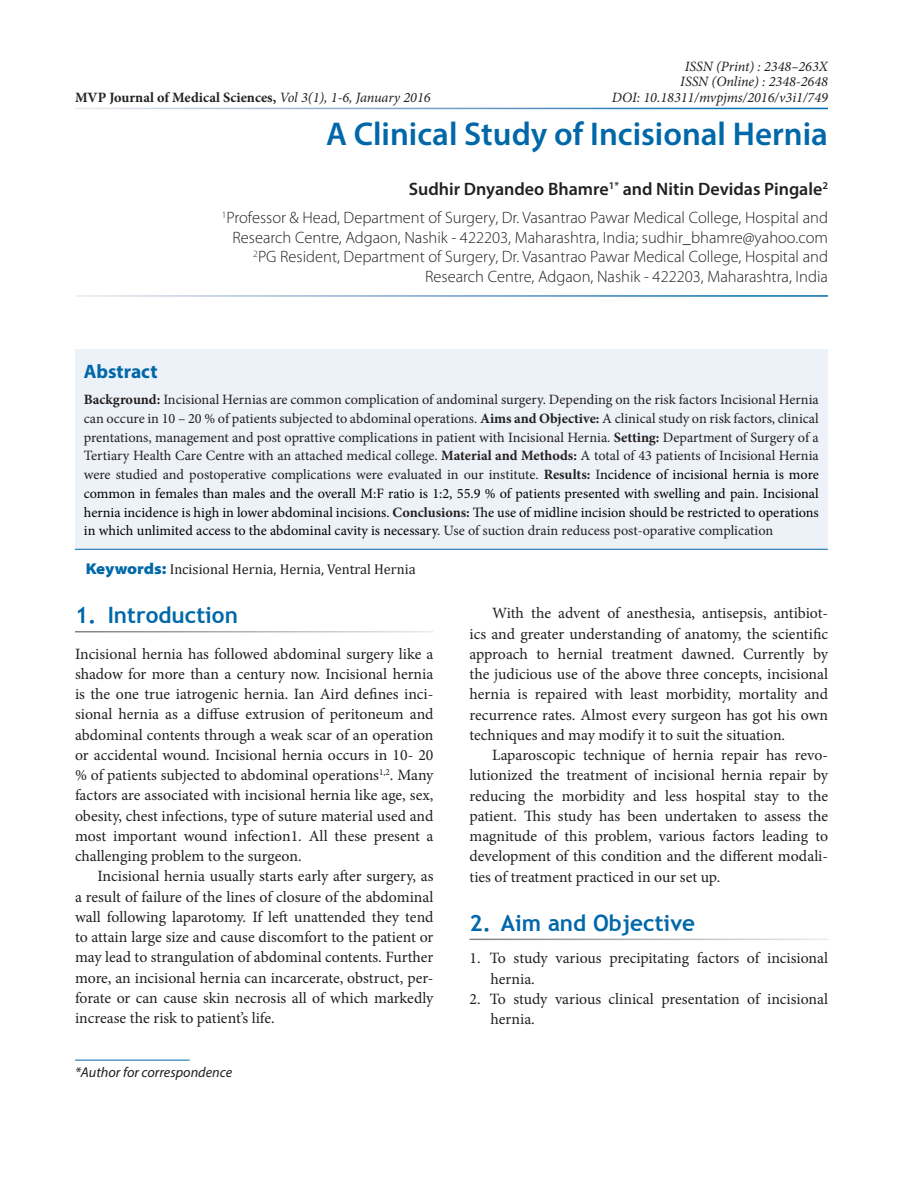
<style>
.page{position:relative;width:918px;height:1188px;background:#fff}
.page>*{position:absolute;margin:0;border:0;box-sizing:border-box;transform-origin:0 0}
.AT{font:600 33px "Myriad Pro";color:#0068a9}
.t1{font:700 22.5px "Trebuchet MS";color:#0068a9}
.Abs_Head{font:700 19.5px "Myriad Pro";color:#0068a9}
.Author{font:600 18px "Myriad Pro";color:#231f20}
.Affiliation{font:300 16.5px/19.5px "Myriad Pro";color:#231f20;text-align:right}
.Text_Ind{font:15.75px/20.2px "Minion Pro";color:#231f20;text-align:justify}
.Text{font:15.75px/20.2px "Minion Pro";color:#231f20;text-align:justify}
.NL{font:15.75px/20.2px "Minion Pro";color:#231f20}
.Abs_Text1{font:14.25px/18.8px "Minion Pro";color:#231f20;text-align:justify}
.Text-2{font:italic 14.25px "Minion Pro";color:#231f20}
.t2{font:700 14.25px "Minion Pro";color:#231f20}
.Keyword{font:14.25px "Cambria";color:#231f20}
.Footnote1{font:italic 14.25px "Myriad Pro";color:#231f20}
.s1{font-weight:400;font-style:italic}
.s2{font-weight:700}
.s3{color:#000}
.s4{font-family:"Myriad Pro";font-weight:900;font-stretch:semi-expanded;font-size:15.75px;color:#0068a9}
</style>
<div class="page">
<div style="left:75px;top:350px;width:753px;height:199px;background:#edf2f8"></div>
<hr style="left:75px;top:549px;width:753px;height:1px;background:#0068a9">
<hr style="left:75px;top:1060px;width:115px;height:1px;background:#0068a9">
<p class="Text-2" style="left:685px;top:57px;width:145px">ISSN (Print) : 2348–263X</p>
<p class="Text-2" style="left:680px;top:72px;width:149px">ISSN (Online) : 2348-2648</p>
<p class="AT" style="left:326px;top:113px;width:503px">A Clinical Study of Incisional Hernia</p>
<p class="Author" style="left:409px;top:177px;width:421px">Sudhir Dnyandeo Bhamre<sup>1*</sup> and Nitin Devidas Pingale<sup>2</sup></p>
<p class="Affiliation" style="left:222px;top:208px;width:608px"><sup>1</sup>Professor &amp; Head, Department of Surgery, Dr. Vasantrao Pawar Medical College, Hospital and Research Centre, Adgaon, Nashik - 422203, Maharashtra, India; sudhir_bhamre@yahoo.com <sup>2</sup>PG Resident, Department of Surgery, Dr. Vasantrao Pawar Medical College, Hospital and Research Centre, Adgaon, Nashik - 422203, Maharashtra, India</p>
<p class="t2" style="left:75px;top:87px;width:357px">MVP Journal of Medical Sciences, <span class="s1">Vol 3(1), 1-6, January 2016</span></p>
<p class="Text-2" style="left:612px;top:87px;width:218px">DOI: 10.18311/mvpjms/2016/v3i1/749</p>
<p class="Abs_Head" style="left:84px;top:359px;width:75px">Abstract</p>
<p class="Abs_Text1" style="left:84px;top:390px;width:737px"><span class="s2">Background:</span> Incisional Hernias are common complication of andominal surgery. Depending on the risk factors Incisional Hernia can occure in 10 – 20 % of patients subjected to abdominal operations. <span class="s2">Aims and Objective:</span> A clinical study on risk factors, clinical prentations, management and post oprattive complications in patient with Incisional Hernia. <span class="s2">Setting:</span> Department of Surgery of a Tertiary Health Care Centre with an attached medical college. <span class="s2">Material and Methods:</span> A total of 43 patients of Incisional Hernia were studied and postoperative complications were evaluated in our institute. <span class="s2">Results:</span> I<span class="s3">ncidence of incisional hernia is more common in females than males and the overall M:F ratio is 1:2, 55.9 % of patients presented with swelling and pain. Incisional hernia incidence is high in lower abdominal incisions.</span> <span class="s2">Conclusions:</span> <span class="s3">The use of midline incision should be restricted to operations in which unlimited access to the abdominal cavity is necessary</span>. Use of suction drain reducess post-oparative complication</p>
<p class="Keyword" style="left:86px;top:561px;width:331px"><span class="s4">Keywords:</span> Incisional Hernia, Hernia, Ventral Hernia</p>
<h1 class="t1" style="left:75px;top:601px;width:164px">1. Introduction</h1>
<p class="Text" style="left:75px;top:644px;width:360px">Incisional hernia has followed abdominal surgery like a shadow for more than a century now. Incisional hernia is the one true iatrogenic hernia. Ian Aird defines inci&shy;sional hernia as a diffuse extrusion of peritoneum and abdominal contents through a weak scar of an operation or accidental wound. Incisional hernia occurs in 10- 20 % of patients subjected to abdominal operations<sup>1,2</sup>. Many factors are associated with incisional hernia like age, sex, obesity, chest infections, type of suture material used and most important wound infection1. All these present a challenging problem to the surgeon.</p>
<p class="Text_Ind" style="left:75px;top:866px;width:360px;text-indent:22px">Incisional hernia usually starts early after surgery, as a result of failure of the lines of closure of the abdominal wall following laparotomy. If left unattended they tend to attain large size and cause discomfort to the patient or may lead to strangulation of abdominal contents. Further more, an incisional hernia can incarcerate, obstruct, per&shy;forate or can cause skin necrosis all of which markedly increase the risk to patient’s life.</p>
<p class="Footnote1" style="left:75px;top:1063px;width:159px">*Author for correspondence</p>
<p class="Text_Ind" style="left:470px;top:603px;width:360px;text-indent:22px">With the advent of anesthesia, antisepsis, antibiot&shy;ics and greater understanding of anatomy, the scientific approach to hernial treatment dawned. Currently by the judicious use of the above three concepts, incisional hernia is repaired with least morbidity, mortality and recurrence rates. Almost every surgeon has got his own techniques and may modify it to suit the situation.</p>
<p class="Text_Ind" style="left:470px;top:745px;width:360px;text-indent:22px">Laparoscopic technique of hernia repair has revo&shy;lutionized the treatment of incisional hernia repair by reducing the morbidity and less hospital stay to the patient. This study has been undertaken to assess the magnitude of this problem, various factors leading to development of this condition and the different modali&shy;ties of treatment practiced in our set up.</p>
<h1 class="t1" style="left:470px;top:909px;width:227px">2. Aim and Objective</h1>
<p class="NL" style="left:490px;top:948px;width:339px;text-indent:-21px">1. To study various precipitating factors of incisional hernia.</p>
<p class="NL" style="left:490px;top:989px;width:339px;text-indent:-21px">2. To study various clinical presentation of incisional hernia.</p>
</div>
